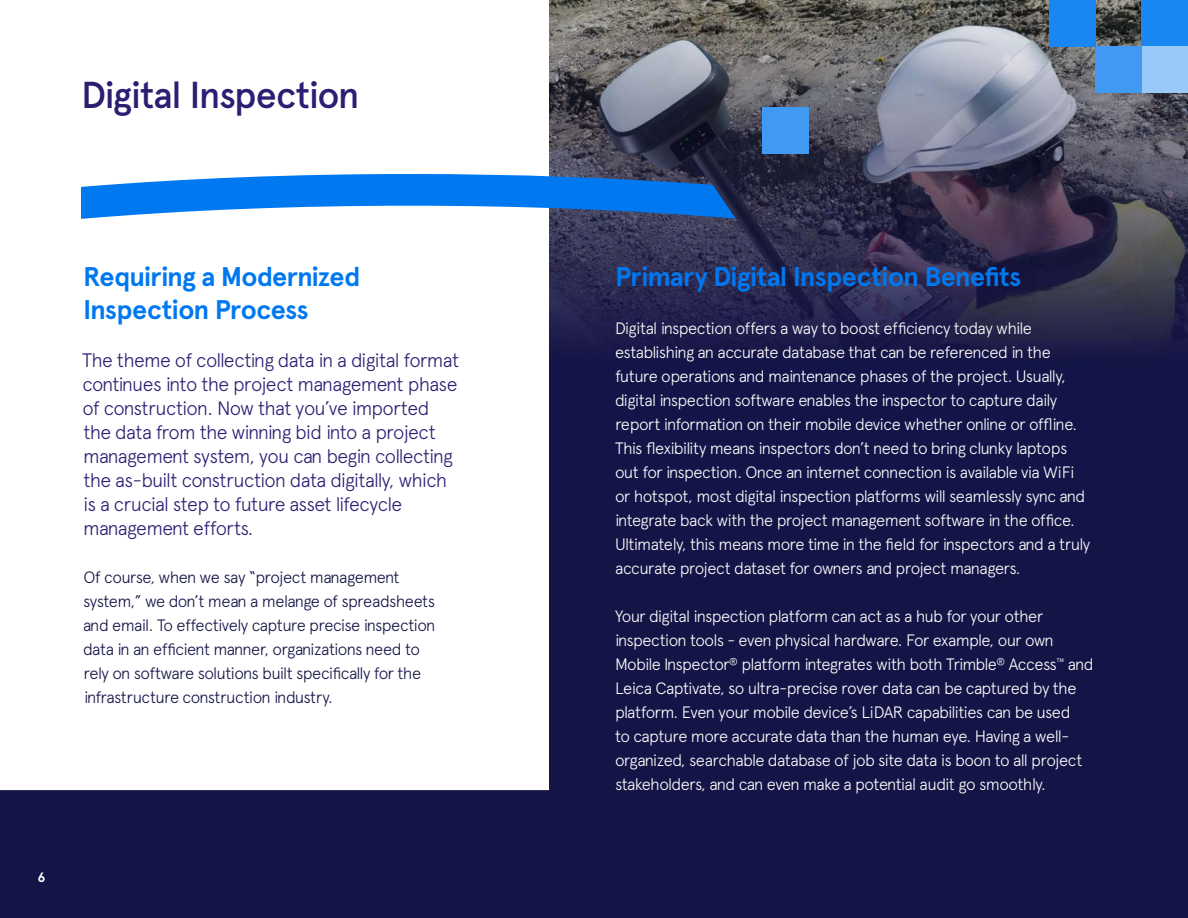
<style>
.page{position:relative;width:1188px;height:918px;background:#141447}
.page>*{position:absolute;margin:0;border:0;box-sizing:border-box;transform-origin:0 0}
.t1{font:500 37.5px "Apercu Pro";letter-spacing:-.04em;color:#2d1e73}
.t2{font:700 27px/32.4px "Apercu Pro";letter-spacing:-.025em;color:#0078f0}
.t3{font:300 19.5px/24px "Apercu Pro";letter-spacing:-.04em;color:#2d1e73}
.t4{font:300 16.5px/24px "Apercu Pro";letter-spacing:-.04em;color:#fff}
.t5{font:300 16.5px/24px "Apercu Pro";letter-spacing:-.035em;color:#141447}
.t6{font:700 13.5px "Apercu Pro";color:#fff}
</style>
<div class="page">
<img style="left:549px;top:0;width:639px;height:345px">
<div style="left:0;top:0;width:549px;height:790px;background:#fff"></div>
<svg style="left:81px;top:174px;width:655px;height:45px;background:#3b8ee3"></svg>
<div style="left:1142px;top:0;width:46px;height:46px;background:#1a86f1"></div>
<div style="left:1142px;top:46px;width:46px;height:47px;background:#99c9f9"></div>
<div style="left:1095px;top:46px;width:47px;height:47px;background:#409af4"></div>
<div style="left:1049px;top:0;width:46px;height:46px;background:#1a86f1"></div>
<div style="left:762px;top:108px;width:46px;height:46px;background:#409af4"></div>
<h1 class="t1" style="left:81px;top:66px;width:280px">Digital Inspection</h1>
<h2 class="t2" style="left:83px;top:260px;width:279px">Requiring a Modernized<br>Inspection Process</h2>
<p class="t3" style="left:82px;top:346px;width:379px">The theme of collecting data in a digital format continues into the project management phase of construction. Now that you’ve imported the data from the winning bid into a project management system, you can begin collecting the as-built construction data digitally, which is a crucial step to future asset lifecycle management efforts.</p>
<p class="t5" style="left:83px;top:563px;width:354px">Of course, when we say “project management system,” we don’t mean a melange of spreadsheets and email. To effectively capture precise inspection data in an efficient manner, organizations need to rely on software solutions built specifically for the infrastructure construction industry.</p>
<p class="t6" style="left:37px;top:867px;width:10px">6</p>
<h2 class="t2" style="left:615px;top:260px;width:408px">Primary Digital Inspection Benefits</h2>
<p class="t4" style="left:615px;top:315px;width:477px">Digital inspection offers a way to boost efficiency today while establishing an accurate database that can be referenced in the future operations and maintenance phases of the project. Usually, digital inspection software enables the inspector to capture daily report information on their mobile device whether online or offline.<br>This flexibility means inspectors don’t need to bring clunky laptops out for inspection. Once an internet connection is available via WiFi or hotspot, most digital inspection platforms will seamlessly sync and integrate back with the project management software in the office.<br>Ultimately, this means more time in the field for inspectors and a truly accurate project dataset for owners and project managers.</p>
<p class="t4" style="left:615px;top:603px;width:480px">Your digital inspection platform can act as a hub for your other inspection tools - even physical hardware. For example, our own Mobile Inspector<sup>®</sup> platform integrates with both Trimble<sup>®</sup> Access<sup>™</sup> and Leica Captivate, so ultra-precise rover data can be captured by the platform. Even your mobile device’s LiDAR capabilities can be used<br>to capture more accurate data than the human eye. Having a well&shy;organized, searchable database of job site data is boon to all project stakeholders, and can even make a potential audit go smoothly.</p>
</div>
